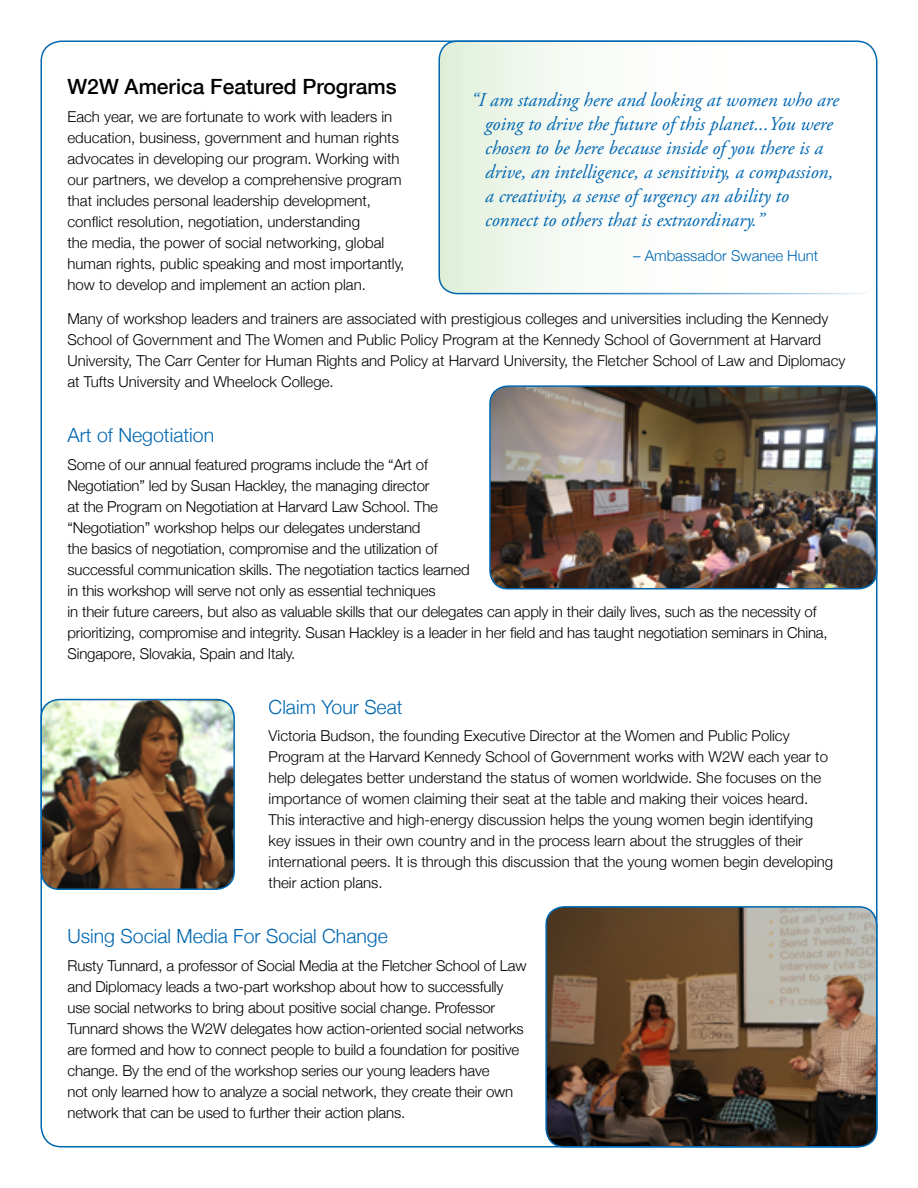
<style>
.page{position:relative;width:918px;height:1188px;background:#fff}
.page>*{position:absolute;margin:0;border:0;box-sizing:border-box;transform-origin:0 0}
.header1{font:500 21px "Helvetica Neue";color:#000}
.quote{font:italic 19.5px/24px "Adobe Garamond Pro";color:#0067b1}
.programTitle2{font:300 19.5px "Helvetica Neue";color:#0067b1}
.Body{font:300 15px/21px "Helvetica Neue";color:#000}
.quote-2{font:300 15px "Helvetica Neue";color:#0067b1}
</style>
<div class="page">
<img style="left:41px;top:700px;width:193px;height:189px">
<div style="left:40px;top:699px;width:195px;height:191px;border:2px solid #0067b1;border-radius:18px"></div>
<img style="left:546px;top:907px;width:331px;height:240px">
<div style="left:545px;top:906px;width:333px;height:242px;border:2px solid #0067b1;border-radius:18px"></div>
<img style="left:490px;top:386px;width:387px;height:203px">
<div style="left:489px;top:385px;width:389px;height:204px;border:2px solid #0067b1;border-radius:18px"></div>
<div style="left:439px;top:41px;width:438px;height:253px;background:linear-gradient(to right,#e9f4e5,#fff);border-radius:18px"></div>
<div style="left:438px;top:40px;width:440px;height:254px;border:2px solid #0067b1;border-radius:18px"></div>
<p class="header1" style="left:68px;top:70px;width:331px">W2W America Featured Programs</p>
<p class="Body" style="left:68px;top:105px;width:338px">Each year, we are fortunate to work with leaders in education, business, government and human rights advocates in developing our program. Working with our partners, we develop a comprehensive program that includes personal leadership development, conflict resolution, negotiation, understanding<br>the media, the power of social networking, global human rights, public speaking and most importantly, how to develop and implement an action plan.</p>
<p class="Body" style="left:68px;top:308px;width:780px">Many of workshop leaders and trainers are associated with prestigious colleges and universities including the Kennedy School of Government and The Women and Public Policy Program at the Kennedy School of Government at Harvard University, The Carr Center for Human Rights and Policy at Harvard University, the Fletcher School of Law and Diplomacy at Tufts University and Wheelock College.</p>
<p class="programTitle2" style="left:68px;top:420px;width:148px">Art of Negotiation</p>
<p class="Body" style="left:68px;top:453px;width:762px">Some of our annual featured programs include the “Art of<br>Negotiation” led by Susan Hackley, the managing director<br>at the Program on Negotiation at Harvard Law School. The<br>“Negotiation” workshop helps our delegates understand<br>the basics of negotiation, compromise and the utilization of<br>successful communication skills. The negotiation tactics learned<br>in this workshop will serve not only as essential techniques<br>in their future careers, but also as valuable skills that our delegates can apply in their daily lives, such as the necessity of prioritizing, compromise and integrity. Susan Hackley is a leader in her field and has taught negotiation seminars in China, Singapore, Slovakia, Spain and Italy.</p>
<p class="programTitle2" style="left:269px;top:691px;width:136px">Claim Your Seat</p>
<p class="Body" style="left:269px;top:725px;width:566px">Victoria Budson, the founding Executive Director at the Women and Public Policy Program at the Harvard Kennedy School of Government works with W2W each year to help delegates better understand the status of women worldwide. She focuses on the importance of women claiming their seat at the table and making their voices heard.<br>This interactive and high-energy discussion helps the young women begin identifying key issues in their own country and in the process learn about the struggles of their international peers. It is through this discussion that the young women begin developing their action plans.</p>
<p class="programTitle2" style="left:68px;top:921px;width:322px">Using Social Media For Social Change</p>
<p class="Body" style="left:68px;top:954px;width:460px">Rusty Tunnard, a professor of Social Media at the Fletcher School of Law and Diplomacy leads a two-part workshop about how to successfully use social networks to bring about positive social change. Professor Tunnard shows the W2W delegates how action-oriented social networks are formed and how to connect people to build a foundation for positive change. By the end of the workshop series our young leaders have<br>not only learned how to analyze a social network, they create their own network that can be used to further their action plans.</p>
<p class="quote" style="left:485px;top:88px;width:355px;text-indent:-14px">“I am standing here and looking at women who are going to drive the future of this planet...You were chosen to be here because inside of you there is a drive, an intelligence, a sensitivity, a compassion, a creativity, a sense of urgency an ability to connect to others that is extraordinary.”</p>
<p class="quote-2" style="left:633px;top:243px;width:187px">– Ambassador Swanee Hunt</p>
</div>
